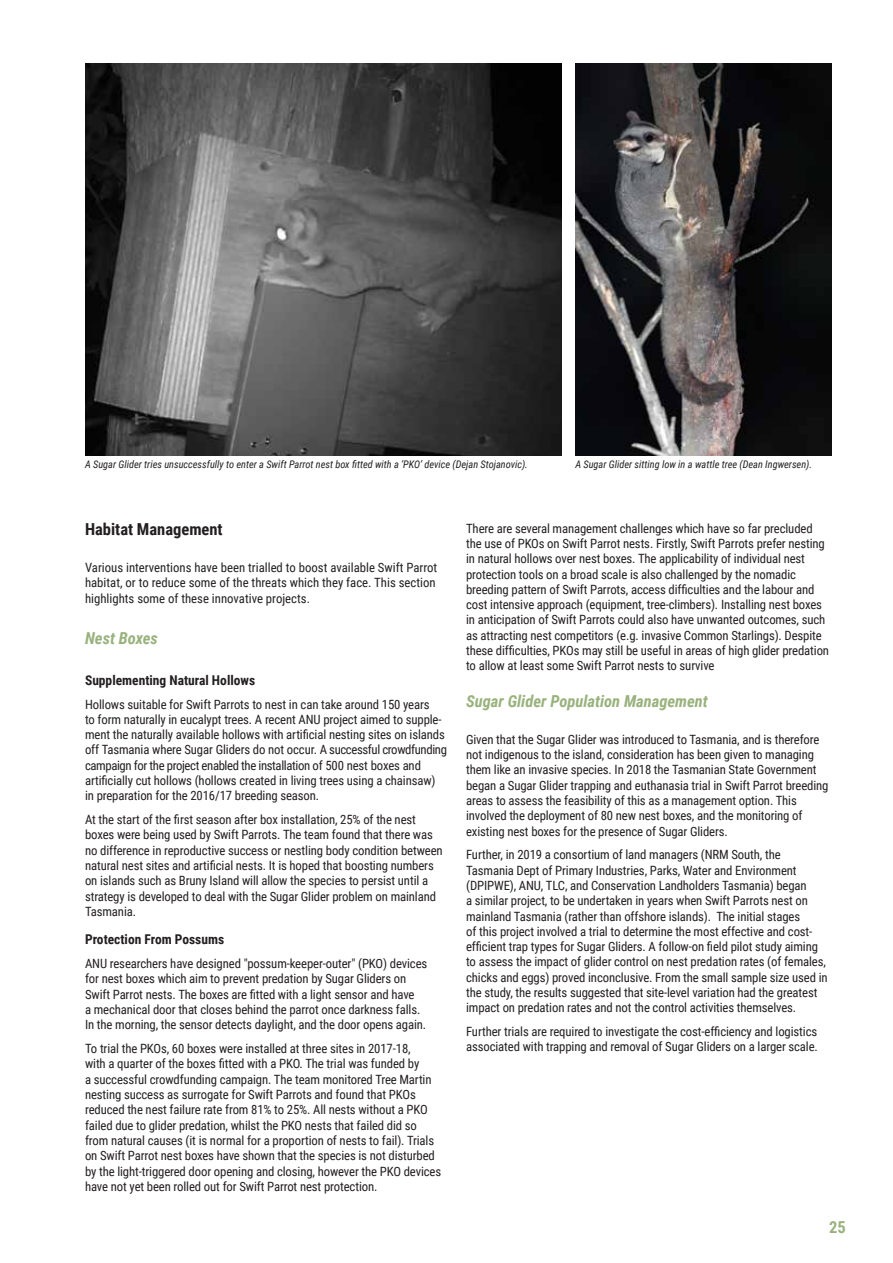
<style>
.page{position:relative;width:893px;height:1263px;background:#fff}
.page>*{position:absolute;margin:0;border:0;box-sizing:border-box;transform-origin:0 0}
.t1{font:italic 700 16.5px "Roboto Condensed";color:#99b27d}
.t2{font:700 16.5px "Roboto Condensed";color:#231f20}
.t3{font:700 16.5px "Roboto Condensed";color:#99b27d}
.t4{font:700 13.5px "Roboto Condensed";color:#231f20}
.t5{font:12.75px/15.3px "Roboto Condensed";letter-spacing:-.01em;color:#231f20}
.t6{font:italic 10.5px "Roboto Condensed";color:#231f20}
</style>
<div class="page">
<img style="left:85px;top:64px;width:476px;height:391px">
<img style="left:575px;top:64px;width:256px;height:391px">
<p class="t6" style="left:85px;top:456px;width:444px">A Sugar Glider tries unsuccessfully to enter a Swift Parrot nest box fitted with a ‘PKO’ device (Dejan Stojanovic).</p>
<p class="t6" style="left:575px;top:456px;width:238px">A Sugar Glider sitting low in a wattle tree (Dean Ingwersen).</p>
<p class="t2" style="left:85px;top:518px;width:139px">Habitat Management</p>
<p class="t5" style="left:85px;top:559px;width:354px">Various interventions have been trialled to boost available Swift Parrot habitat, or to reduce some of the threats which they face. This section highlights some of these innovative projects.</p>
<p class="t1" style="left:85px;top:626px;width:74px">Nest Boxes</p>
<p class="t4" style="left:85px;top:670px;width:172px">Supplementing Natural Hollows</p>
<p class="t5" style="left:85px;top:696px;width:363px">Hollows suitable for Swift Parrots to nest in can take around 150 years<br>to form naturally in eucalypt trees. A recent ANU project aimed to supple&shy;ment the naturally available hollows with artificial nesting sites on islands off Tasmania where Sugar Gliders do not occur. A successful crowdfunding campaign for the project enabled the installation of 500 nest boxes and artificially cut hollows (hollows created in living trees using a chainsaw) in preparation for the 2016/17 breeding season.</p>
<p class="t5" style="left:85px;top:811px;width:359px">At the start of the first season after box installation, 25% of the nest boxes were being used by Swift Parrots. The team found that there was no difference in reproductive success or nestling body condition between natural nest sites and artificial nests. It is hoped that boosting numbers on islands such as Bruny Island will allow the species to persist until a strategy is developed to deal with the Sugar Glider problem on mainland Tasmania.</p>
<p class="t4" style="left:85px;top:930px;width:141px">Protection From Possums</p>
<p class="t5" style="left:85px;top:955px;width:344px">ANU researchers have designed "possum-keeper-outer" (PKO) devices for nest boxes which aim to prevent predation by Sugar Gliders on Swift Parrot nests. The boxes are fitted with a light sensor and have<br>a mechanical door that closes behind the parrot once darkness falls.<br>In the morning, the sensor detects daylight, and the door opens again.</p>
<p class="t5" style="left:85px;top:1040px;width:358px">To trial the PKOs, 60 boxes were installed at three sites in 2017-18,<br>with a quarter of the boxes fitted with a PKO. The trial was funded by<br>a successful crowdfunding campaign. The team monitored Tree Martin nesting success as surrogate for Swift Parrots and found that PKOs reduced the nest failure rate from 81% to 25%. All nests without a PKO failed due to glider predation, whilst the PKO nests that failed did so from natural causes (it is normal for a proportion of nests to fail). Trials on Swift Parrot nest boxes have shown that the species is not disturbed by the light-triggered door opening and closing, however the PKO devices have not yet been rolled out for Swift Parrot nest protection.</p>
<p class="t5" style="left:466px;top:520px;width:364px">There are several management challenges which have so far precluded the use of PKOs on Swift Parrot nests. Firstly, Swift Parrots prefer nesting in natural hollows over nest boxes. The applicability of individual nest protection tools on a broad scale is also challenged by the nomadic breeding pattern of Swift Parrots, access difficulties and the labour and cost intensive approach (equipment, tree-climbers). Installing nest boxes in anticipation of Swift Parrots could also have unwanted outcomes, such as attracting nest competitors (e.g. invasive Common Starlings). Despite these difficulties, PKOs may still be useful in areas of high glider predation to allow at least some Swift Parrot nests to survive</p>
<p class="t1" style="left:466px;top:690px;width:243px">Sugar Glider Population Management</p>
<p class="t5" style="left:466px;top:731px;width:364px">Given that the Sugar Glider was introduced to Tasmania, and is therefore not indigenous to the island, consideration has been given to managing them like an invasive species. In 2018 the Tasmanian State Government began a Sugar Glider trapping and euthanasia trial in Swift Parrot breeding areas to assess the feasibility of this as a management option. This involved the deployment of 80 new nest boxes, and the monitoring of existing nest boxes for the presence of Sugar Gliders.</p>
<p class="t5" style="left:466px;top:847px;width:363px">Further, in 2019 a consortium of land managers (NRM South, the Tasmania Dept of Primary Industries, Parks, Water and Environment (DPIPWE), ANU, TLC, and Conservation Landholders Tasmania) began<br>a similar project, to be undertaken in years when Swift Parrots nest on mainland Tasmania (rather than offshore islands). The initial stages<br>of this project involved a trial to determine the most effective and cost&shy;efficient trap types for Sugar Gliders. A follow-on field pilot study aiming to assess the impact of glider control on nest predation rates (of females, chicks and eggs) proved inconclusive. From the small sample size used in the study, the results suggested that site-level variation had the greatest impact on predation rates and not the control activities themselves.</p>
<p class="t5" style="left:466px;top:1023px;width:353px">Further trials are required to investigate the cost-efficiency and logistics associated with trapping and removal of Sugar Gliders on a larger scale.</p>
<p class="t3" style="left:829px;top:1215px;width:18px">25</p>
</div>
